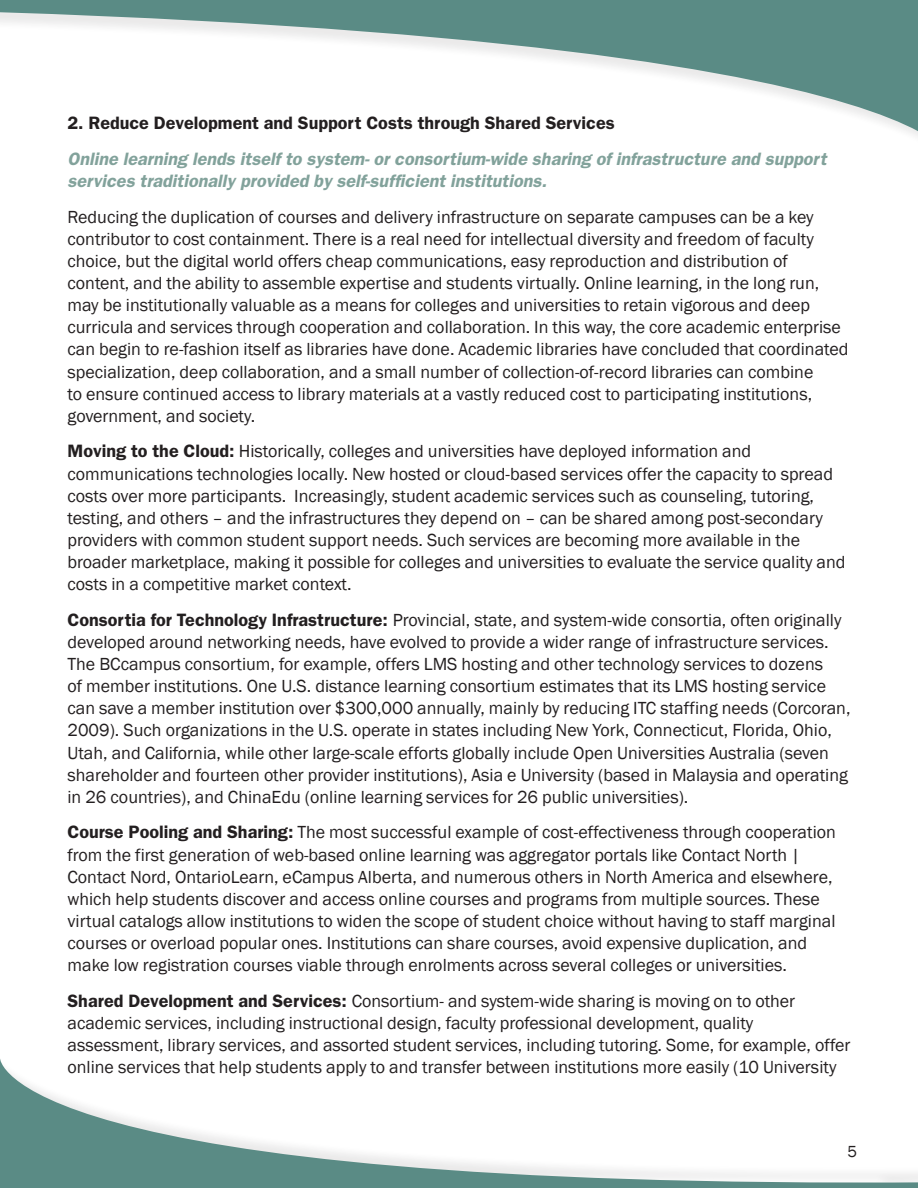
<style>
.page{position:relative;width:918px;height:1188px;background:#fff}
.page>*{position:absolute;margin:0;border:0;box-sizing:border-box;transform-origin:0 0}
.Body_Text{font:18px/22.2px "Franklin Gothic";color:#231f20}
.Subhead_-_green_bold{font:italic 600 18px/22.2px "Franklin Gothic";color:#82a29b}
.Subhead_-_bold{font:600 18px "Franklin Gothic";color:#231f20}
.t1{font:16.5px "Franklin Gothic";color:#231f20}
.s1{font-weight:600}
</style>
<div class="page">
<svg style="left:0;top:0;width:918px;height:136px"></svg>
<svg style="left:0;top:1059px;width:918px;height:129px"></svg>
<p class="Subhead_-_bold" style="left:68px;top:112px;width:549px">2. Reduce Development and Support Costs through Shared Services</p>
<p class="Subhead_-_green_bold" style="left:68px;top:147px;width:761px">Online learning lends itself to system- or consortium-wide sharing of infrastructure and support services traditionally provided by self-sufficient institutions.</p>
<p class="Body_Text" style="left:68px;top:206px;width:783px">Reducing the duplication of courses and delivery infrastructure on separate campuses can be a key contributor to cost containment. There is a real need for intellectual diversity and freedom of faculty choice, but the digital world offers cheap communications, easy reproduction and distribution of content, and the ability to assemble expertise and students virtually. Online learning, in the long run, may be institutionally valuable as a means for colleges and universities to retain vigorous and deep curricula and services through cooperation and collaboration. In this way, the core academic enterprise can begin to re-fashion itself as libraries have done. Academic libraries have concluded that coordinated specialization, deep collaboration, and a small number of collection-of-record libraries can combine<br>to ensure continued access to library materials at a vastly reduced cost to participating institutions, government, and society.</p>
<p class="Body_Text" style="left:68px;top:441px;width:780px"><span class="s1">Moving to the Cloud:</span> Historically, colleges and universities have deployed information and communications technologies locally. New hosted or cloud-based services offer the capacity to spread costs over more participants. Increasingly, student academic services such as counseling, tutoring, testing, and others – and the infrastructures they depend on – can be shared among post-secondary providers with common student support needs. Such services are becoming more available in the broader marketplace, making it possible for colleges and universities to evaluate the service quality and costs in a competitive market context.</p>
<p class="Body_Text" style="left:68px;top:609px;width:785px"><span class="s1">Consortia for Technology Infrastructure:</span> Provincial, state, and system-wide consortia, often originally developed around networking needs, have evolved to provide a wider range of infrastructure services.<br>The BCcampus consortium, for example, offers LMS hosting and other technology services to dozens<br>of member institutions. One U.S. distance learning consortium estimates that its LMS hosting service can save a member institution over $300,000 annually, mainly by reducing ITC staffing needs (Corcoran, 2009). Such organizations in the U.S. operate in states including New York, Connecticut, Florida, Ohio, Utah, and California, while other large-scale efforts globally include Open Universities Australia (seven shareholder and fourteen other provider institutions), Asia e University (based in Malaysia and operating in 26 countries), and ChinaEdu (online learning services for 26 public universities).</p>
<p class="Body_Text" style="left:68px;top:822px;width:770px"><span class="s1">Course Pooling and Sharing:</span> The most successful example of cost-effectiveness through cooperation from the first generation of web-based online learning was aggregator portals like Contact North | Contact Nord, OntarioLearn, eCampus Alberta, and numerous others in North America and elsewhere, which help students discover and access online courses and programs from multiple sources. These virtual catalogs allow institutions to widen the scope of student choice without having to staff marginal courses or overload popular ones. Institutions can share courses, avoid expensive duplication, and make low registration courses viable through enrolments across several colleges or universities.</p>
<p class="Body_Text" style="left:68px;top:990px;width:785px"><span class="s1">Shared Development and Services:</span> Consortium- and system-wide sharing is moving on to other academic services, including instructional design, faculty professional development, quality assessment, library services, and assorted student services, including tutoring. Some, for example, offer online services that help students apply to and transfer between institutions more easily (10 University</p>
<p class="t1" style="left:847px;top:1142px;width:11px">5</p>
</div>
